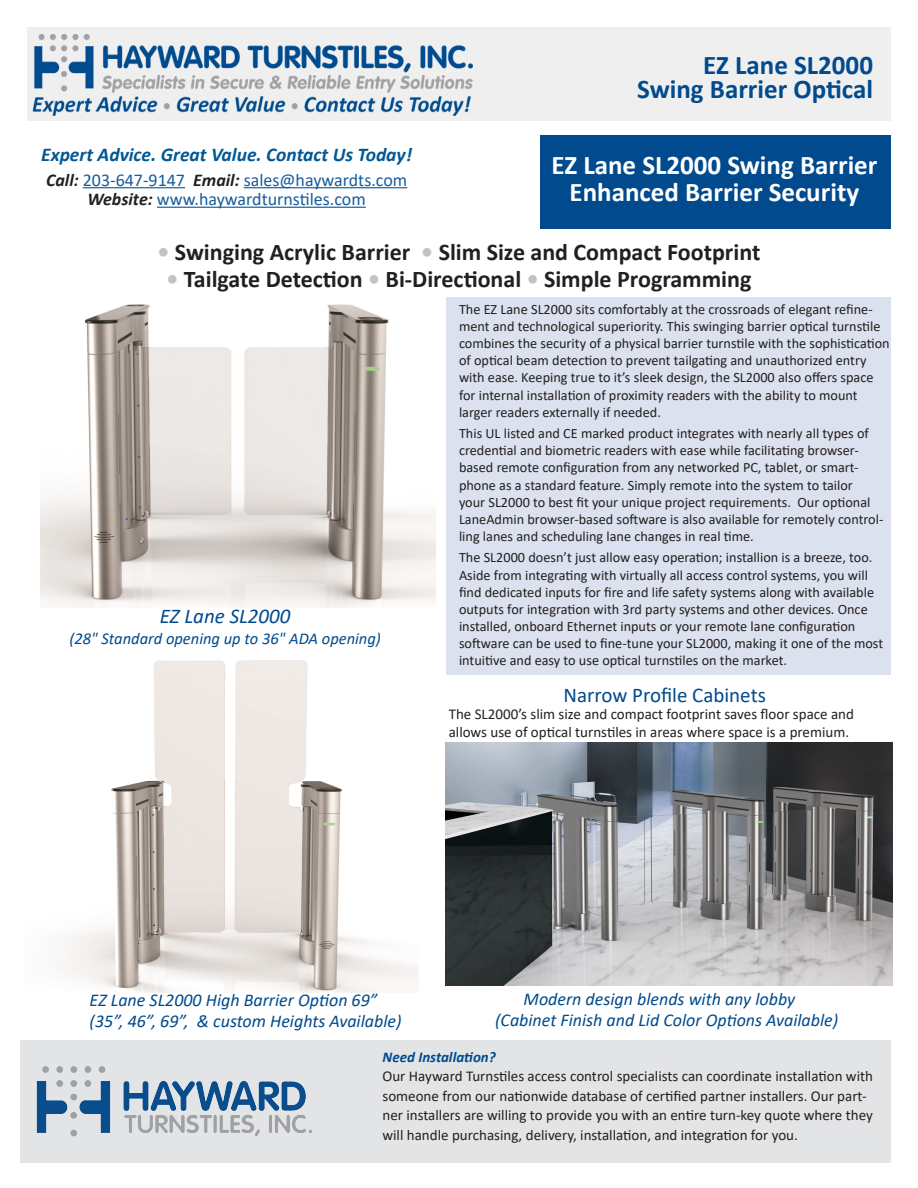
<style>
.page{position:relative;width:918px;height:1188px;background:#fff}
.page>*{position:absolute;margin:0;border:0;box-sizing:border-box;transform-origin:0 0}
.t1{font:700 27px/27px "Calibri";color:#fff;text-align:center}
.t2{font:700 27px "Calibri";color:#004a8d}
.t3{font:700 24px "Calibri";color:#231f20}
.t4{font:21px "Calibri";color:#004a8d}
.t5{font:italic 21px "Calibri";color:#004a8d}
.t6{font:italic 700 19.5px "Calibri";color:#015895}
.t7{font:italic 18px "Calibri";color:#004a8d}
.t8{font:18px "Calibri";color:#175d9e}
.t9{font:italic 16.5px "Calibri";color:#004a8d}
.t10{font:15px/19.5px "Calibri";color:#231f20}
.t11{font:14.25px/17.1px "Calibri";color:#231f20}
.s1{font-weight:700;font-style:italic;color:#231f20}
.s2{color:#c2c3c5}
.s3{font-weight:700;font-style:italic;color:#004a8d}
</style>
<div class="page">
<div style="left:540px;top:135px;width:351px;height:94px;background:#004a8d"></div>
<div style="left:27px;top:27px;width:864px;height:94px;background:#efeff0"></div>
<div style="left:446px;top:297px;width:445px;height:378px;background:#dce1ef"></div>
<img style="left:40px;top:304px;width:396px;height:304px">
<img style="left:58px;top:660px;width:361px;height:332px">
<img style="left:446px;top:742px;width:447px;height:244px">
<hr style="left:83px;top:187px;width:102px;height:1px;background:#175d9e">
<hr style="left:244px;top:187px;width:163px;height:1px;background:#175d9e">
<hr style="left:157px;top:207px;width:209px;height:1px;background:#175d9e">
<img style="left:32px;top:35px;width:440px;height:81px">
<div style="left:21px;top:1040px;width:870px;height:122px;background:#e3e4e6"></div>
<img style="left:36px;top:1066px;width:276px;height:71px">
<p class="t6" style="left:41px;top:141px;width:372px">Expert Advice. Great Value. Contact Us Today!</p>
<p class="t8" style="left:46px;top:167px;width:363px"><span class="s1">Call:</span> 203-647-9147 <span class="s1">Email:</span> sales@haywardts.com</p>
<p class="t8" style="left:88px;top:187px;width:280px"><span class="s1">Website:</span> www.haywardturnstiles.com</p>
<p class="t2" style="left:703px;top:46px;width:171px">EZ Lane SL2000</p>
<p class="t2" style="left:637px;top:70px;width:237px">Swing Barrier Optical</p>
<p class="t1" style="left:551px;top:151px;width:328px">EZ Lane SL2000 Swing Barrier<br>Enhanced Barrier Security</p>
<p class="t3" style="left:158px;top:235px;width:604px"><span class="s2">•</span> Swinging Acrylic Barrier <span class="s2">•</span> Slim Size and Compact Footprint</p>
<p class="t3" style="left:167px;top:262px;width:586px"><span class="s2">•</span> Tailgate Detection <span class="s2">•</span> Bi-Directional <span class="s2">•</span> Simple Programming</p>
<p class="t5" style="left:160px;top:602px;width:132px">EZ Lane SL2000</p>
<p class="t9" style="left:69px;top:627px;width:313px">(28" Standard opening up to 36" ADA opening)</p>
<p class="t11" style="left:459px;top:300px;width:432px">The EZ Lane SL2000 sits comfortably at the crossroads of elegant refine&shy;ment and technological superiority. This swinging barrier optical turnstile combines the security of a physical barrier turnstile with the sophistication of optical beam detection to prevent tailgating and unauthorized entry with ease. Keeping true to it’s sleek design, the SL2000 also offers space for internal installation of proximity readers with the ability to mount larger readers externally if needed.</p>
<p class="t11" style="left:459px;top:425px;width:426px">This UL listed and CE marked product integrates with nearly all types of credential and biometric readers with ease while facilitating browser&shy;based remote configuration from any networked PC, tablet, or smart&shy;phone as a standard feature. Simply remote into the system to tailor<br>your SL2000 to best fit your unique project requirements. Our optional LaneAdmin browser-based software is also available for remotely control&shy;ling lanes and scheduling lane changes in real time.</p>
<p class="t11" style="left:459px;top:549px;width:426px">The SL2000 doesn’t just allow easy operation; installion is a breeze, too.<br>Aside from integrating with virtually all access control systems, you will find dedicated inputs for fire and life safety systems along with available outputs for integration with 3rd party systems and other devices. Once installed, onboard Ethernet inputs or your remote lane configuration software can be used to fine-tune your SL2000, making it one of the most intuitive and easy to use optical turnstiles on the market.</p>
<p class="t4" style="left:564px;top:681px;width:204px">Narrow Profile Cabinets</p>
<p class="t10" style="left:449px;top:704px;width:407px;line-height:18px">The SL2000’s slim size and compact footprint saves floor space and allows use of optical turnstiles in areas where space is a premium.</p>
<p class="t7" style="left:90px;top:988px;width:289px">EZ Lane SL2000 High Barrier Option 69”</p>
<p class="t7" style="left:90px;top:1009px;width:313px">(35”, 46”, 69”, &amp; custom Heights Available)</p>
<p class="t7" style="left:524px;top:986px;width:273px">Modern design blends with any lobby</p>
<p class="t7" style="left:495px;top:1007px;width:345px">(Cabinet Finish and Lid Color Options Available)</p>
<p class="t10" style="left:382px;top:1046px;width:492px"><span class="s3">Need Installation?<br></span>Our Hayward Turnstiles access control specialists can coordinate installation with someone from our nationwide database of certified partner installers. Our part&shy;ner installers are willing to provide you with an entire turn-key quote where they will handle purchasing, delivery, installation, and integration for you.</p>
</div>
